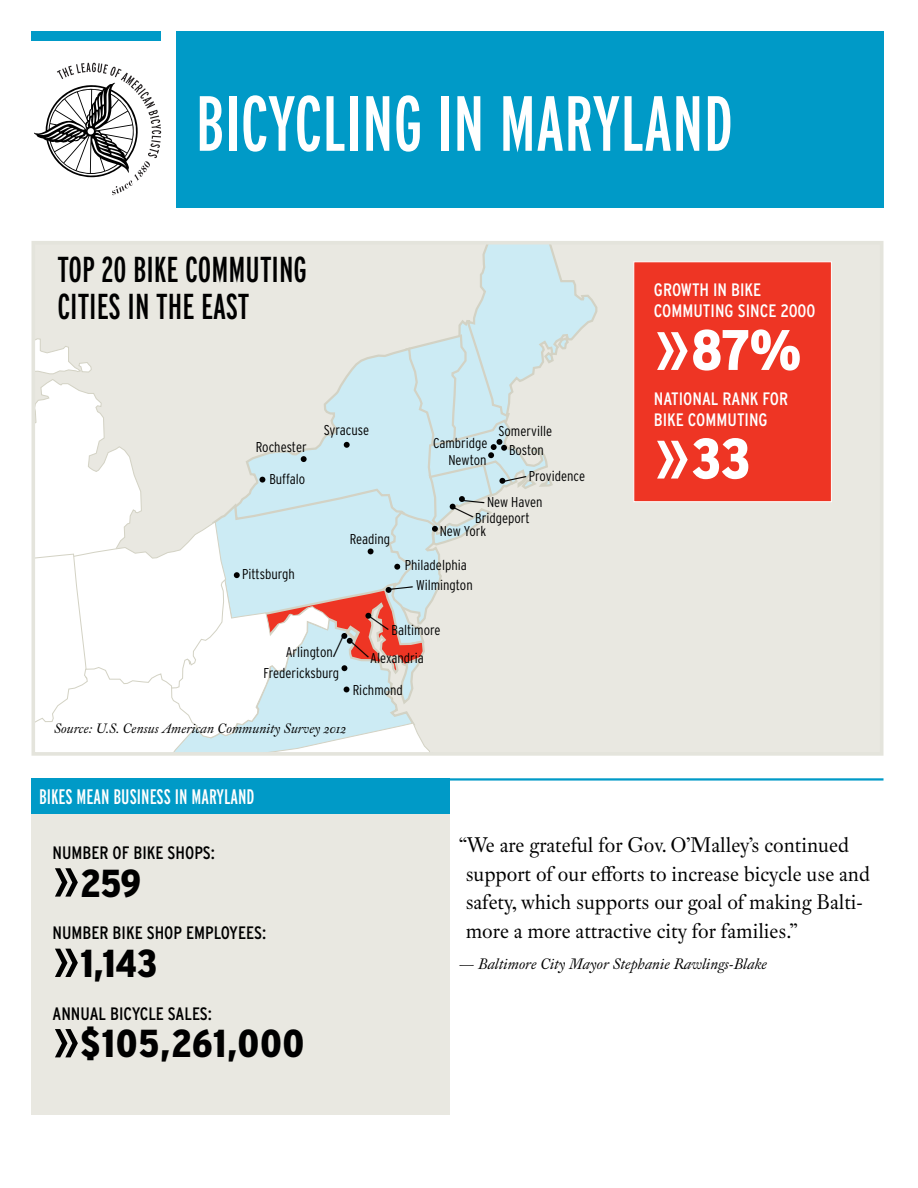
<style>
.page{position:relative;width:918px;height:1188px;background:#fff}
.page>*{position:absolute;margin:0;border:0;box-sizing:border-box;transform-origin:0 0}
.t1{font:extra-condensed 78px "Interstate";color:#fff}
.t2{font:900 condensed 57px "Interstate";color:#fff}
.t3{font:900 condensed 39px "Interstate";letter-spacing:.03em;color:#000}
.t4{font:900 condensed 39px "Interstate";letter-spacing:.005em;color:#000}
.t5{font:extra-condensed 36px/37.5px "Interstate";color:#000}
.t6{font:21px/28.5px "Fleischman BT Pro";color:#000}
.t7{font:extra-condensed 21px "Interstate";color:#fff}
.t8{font:condensed 18px "Interstate";color:#000}
.t9{font:condensed 18px/21.6px "Interstate";color:#fff}
.t10{font:italic 15px "Fleischman BT Pro";color:#000}
.t11{font:300 condensed 14.25px/13.4px "Interstate";color:#000}
.t12{font:italic 13.5px "Fleischman BT Pro";color:#000}
.s1{font-weight:400;font-size:72px}
.s2{font-weight:400;font-size:54px}
</style>
<div class="page">
<div style="left:33px;top:243px;width:849px;height:511px;background:#e9e8e1"></div>
<div style="left:32px;top:779px;width:418px;height:335px;background:#e9e8e1"></div>
<svg style="left:34px;top:63px;width:127px;height:132px"></svg>
<div style="left:32px;top:32px;width:129px;height:9px;background:#009ac7"></div>
<div style="left:176px;top:32px;width:708px;height:176px;background:#009ac7"></div>
<div style="left:32px;top:778px;width:418px;height:36px;background:#009ac7"></div>
<hr style="left:32px;top:778px;width:852px;height:3px;background:#009ac7">
<div style="left:634px;top:262px;width:198px;height:240px;background:#ee3524;border:1px solid #fff"></div>
<svg style="left:35px;top:244px;width:563px;height:508px"></svg>
<h1 class="t1" style="left:195px;top:76px;width:539px">BICYCLING IN MARYLAND</h1>
<h3 class="t5" style="left:57px;top:250px;width:251px">TOP 20 BIKE COMMUTING<br>CITIES IN THE EAST</h3>
<p class="t11" style="left:256px;top:441px;width:52px">Rochester</p>
<p class="t11" style="left:269px;top:472px;width:37px">Buffalo</p>
<p class="t11" style="left:324px;top:423px;width:47px">Syracuse</p>
<p class="t11" style="left:350px;top:532px;width:42px">Reading</p>
<p class="t11" style="left:498px;top:425px;width:55px">Somerville</p>
<p class="t11" style="left:433px;top:436px;width:56px">Cambridge</p>
<p class="t11" style="left:509px;top:443px;width:36px">Boston</p>
<p class="t11" style="left:529px;top:469px;width:58px">Providence</p>
<p class="t11" style="left:487px;top:495px;width:57px">New Haven</p>
<p class="t11" style="left:440px;top:511px;width:92px;text-indent:36px">Bridgeport<br>New York</p>
<p class="t11" style="left:448px;top:454px;width:39px">Newton</p>
<p class="t11" style="left:242px;top:568px;width:54px">Pittsburgh</p>
<p class="t11" style="left:286px;top:645px;width:49px">Arlington</p>
<p class="t11" style="left:264px;top:666px;width:77px">Fredericksburg</p>
<p class="t11" style="left:416px;top:556px;width:58px;line-height:19.4px;text-indent:-11px">Philadelphia<br>Wilmington</p>
<p class="t11" style="left:370px;top:616px;width:72px;line-height:27.6px;text-indent:21px">Baltimore<br>Alexandria</p>
<p class="t11" style="left:353px;top:683px;width:52px">Richmond</p>
<p class="t12" style="left:54px;top:720px;width:294px">Source: U.S. Census American Community Survey 2012</p>
<h3 class="t7" style="left:32px;top:781px;width:129px">FEDERAL INVESTMENT</h3>
<h3 class="t7" style="left:39px;top:784px;width:217px">BI KES MEAN BUSINESS IN MARYLAND</h3>
<p class="t9" style="left:654px;top:279px;width:163px">GROWTH IN BIKE<br>COMMUTING SINCE 2000</p>
<h2 class="t2" style="left:654px;top:318px;width:149px"><span class="s1">»</span>87%</h2>
<p class="t9" style="left:654px;top:388px;width:136px;line-height:21px">NATIONAL RAN K FOR<br>BIKE COMMUTING</p>
<h2 class="t2" style="left:654px;top:427px;width:98px"><span class="s1">»</span>33</h2>
<p class="t8" style="left:52px;top:843px;width:164px">NUMBER OF BIKE SHOPS:</p>
<h3 class="t4" style="left:52px;top:861px;width:90px"><span class="s2">»</span>259</h3>
<p class="t8" style="left:52px;top:923px;width:215px">NUMBER BIKE SHOP EMPLOYEES:</p>
<h3 class="t4" style="left:52px;top:942px;width:106px"><span class="s2">»</span>1,143</h3>
<p class="t8" style="left:52px;top:1004px;width:161px">ANN UAL BICYCLE SALES:</p>
<h3 class="t3" style="left:52px;top:1022px;width:253px"><span class="s2">»</span>$105,261,000</h3>
<h3 class="t6" style="left:466px;top:831px;width:406px;text-indent:-6px">“We are grateful for Gov. O’Malley’s continued support of our efforts to increase bicycle use and safety, which supports our goal of making Balti&shy;more a more attractive city for families.”</h3>
<p class="t10" style="left:459px;top:955px;width:309px">— Baltimore City Mayor Stephanie Rawlings-Blake</p>
</div>
